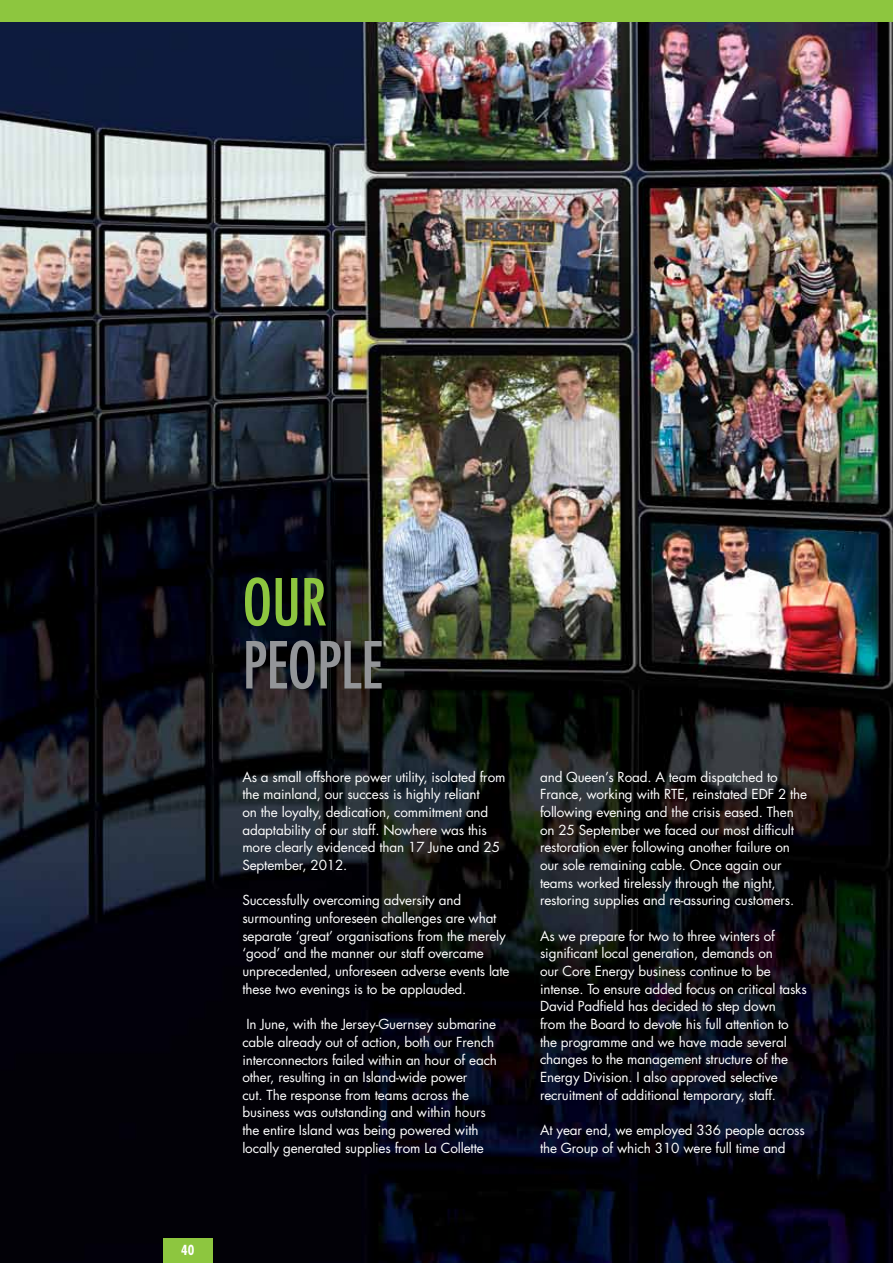
<style>
.page{position:relative;width:893px;height:1263px;background:#fff}
.page>*{position:absolute;margin:0;border:0;box-sizing:border-box;transform-origin:0 0}
.t1{font:condensed 63px "Futura";letter-spacing:-.01em;color:#939598}
.t2{font:condensed 63px "Futura";color:#8dc63f}
.t3{font:13.5px/17.7px "Futura";letter-spacing:-.01em;color:#fff}
.t4{font:700 condensed 13.5px "Futura";color:#fff}
</style>
<div class="page">
<img style="left:0;top:21px;width:893px;height:1242px">
<div style="left:0;top:0;width:893px;height:21px;background:#8dc63f"></div>
<div style="left:163px;top:1238px;width:50px;height:25px;background:#8dc63f"></div>
<p class="t4" style="left:181px;top:1241px;width:15px">40</p>
<h1 class="t2" style="left:242px;top:562px;width:86px">OUR</h1>
<h1 class="t1" style="left:242px;top:625px;width:142px">PEOPLE</h1>
<p class="t3" style="left:242px;top:768px;width:265px">As a small offshore power utility, isolated from the mainland, our success is highly reliant<br>on the loyalty, dedication, commitment and adaptability of our staff. Nowhere was this more clearly evidenced than 17 June and 25<br>September, 2012.</p>
<p class="t3" style="left:242px;top:891px;width:269px">Successfully overcoming adversity and surmounting unforeseen challenges are what separate ‘great’ organisations from the merely ‘good’ and the manner our staff overcame unprecedented, unforeseen adverse events late these two evenings is to be applauded.</p>
<p class="t3" style="left:242px;top:1015px;width:256px">In June, with the Jersey-Guernsey submarine cable already out of action, both our French interconnectors failed within an hour of each other, resulting in an Island-wide power<br>cut. The response from teams across the business was outstanding and within hours the entire Island was being powered with locally generated supplies from La Collette</p>
<p class="t3" style="left:540px;top:768px;width:269px">and Queen’s Road. A team dispatched to France, working with RTE, reinstated EDF 2 the following evening and the crisis eased. Then on 25 September we faced our most difficult restoration ever following another failure on our sole remaining cable. Once again our teams worked tirelessly through the night, restoring supplies and re-assuring customers.</p>
<p class="t3" style="left:540px;top:927px;width:268px">As we prepare for two to three winters of significant local generation, demands on<br>our Core Energy business continue to be intense. To ensure added focus on critical tasks David Padfield has decided to step down<br>from the Board to devote his full attention to the programme and we have made several changes to the management structure of the Energy Division. I also approved selective recruitment of additional temporary, staff.</p>
<p class="t3" style="left:540px;top:1121px;width:266px">At year end, we employed 336 people across the Group of which 310 were full time and</p>
</div>
